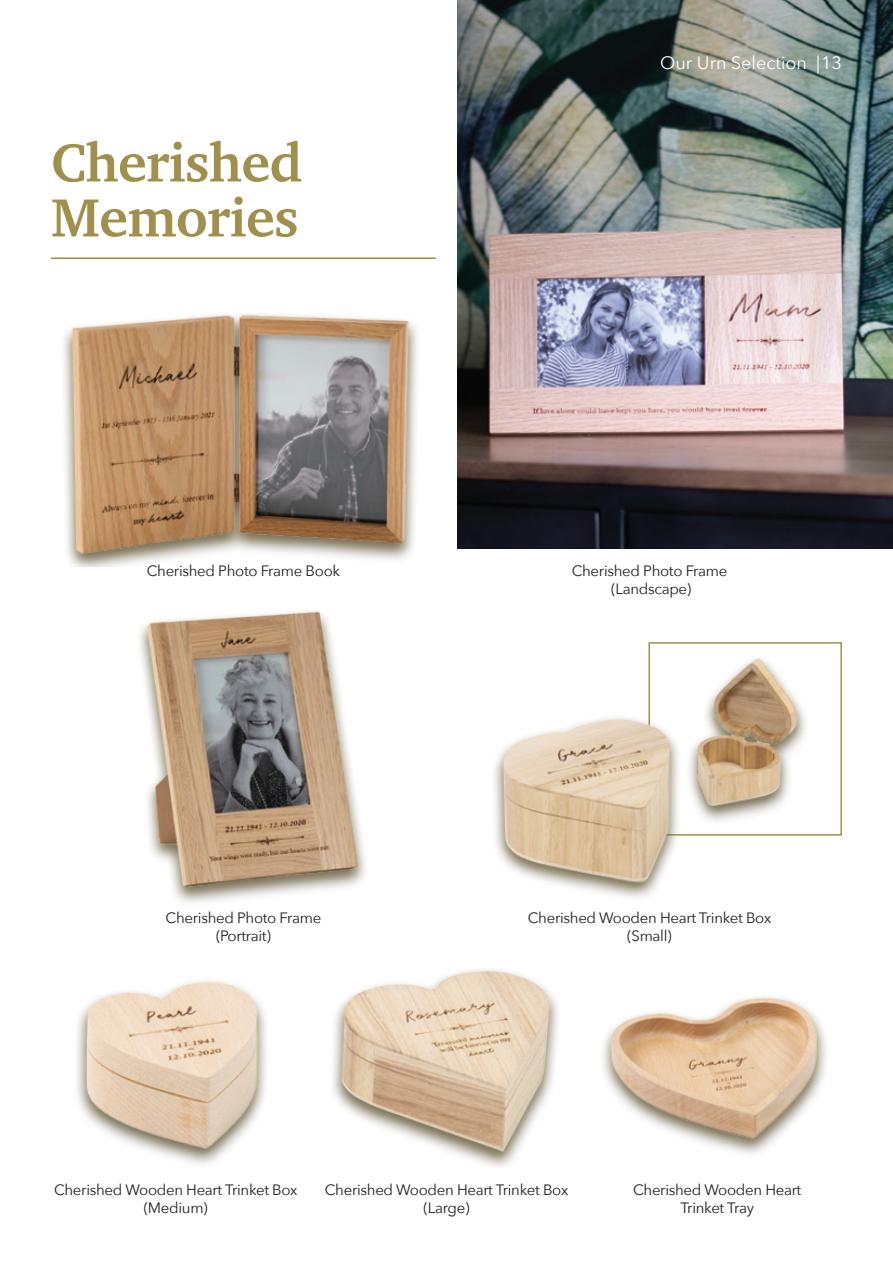
<style>
.page{position:relative;width:893px;height:1263px;background:#fff}
.page>*{position:absolute;margin:0;border:0;box-sizing:border-box;transform-origin:0 0}
.t1{font:700 55.05px/55.1px "Charter";letter-spacing:-.01em;color:#a18f4d}
.t2{font:18px "Avenir Next";color:#fff}
.t3{font:15px/18px "Avenir Next";letter-spacing:-.02em;color:#231f20;text-align:center}
</style>
<div class="page">
<div style="left:648px;top:642px;width:194px;height:194px;border:2px solid #a18f4d"></div>
<img style="left:333px;top:970px;width:225px;height:197px">
<img style="left:63px;top:314px;width:355px;height:253px">
<img style="left:603px;top:996px;width:223px;height:158px">
<img style="left:494px;top:717px;width:213px;height:181px">
<img style="left:139px;top:611px;width:227px;height:292px">
<div style="left:684px;top:654px;width:127px;height:173px;background:#fff"></div>
<img style="left:645px;top:642px;width:185px;height:178px">
<img style="left:77px;top:980px;width:189px;height:184px">
<img style="left:457px;top:0;width:436px;height:549px">
<hr style="left:51px;top:257px;width:385px;height:2px;background:#a18f4d">
<h1 class="t1" style="left:51px;top:134px;width:253px">Cherished<br>Memories</h1>
<p class="t2" style="left:660px;top:48px;width:183px">Our Urn Selection |13</p>
<p class="t3" style="left:147px;top:561px;width:195px">Cherished Photo Frame Book</p>
<p class="t3" style="left:572px;top:561px;width:157px">Cherished Photo Frame (Landscape)</p>
<p class="t3" style="left:166px;top:908px;width:157px">Cherished Photo Frame (Portrait)</p>
<p class="t3" style="left:528px;top:908px;width:245px">Cherished Wooden Heart Trinket Box (Small)</p>
<p class="t3" style="left:54px;top:1180px;width:245px">Cherished Wooden Heart Trinket Box (Medium)</p>
<p class="t3" style="left:325px;top:1180px;width:245px">Cherished Wooden Heart Trinket Box (Large)</p>
<p class="t3" style="left:633px;top:1180px;width:170px">Cherished Wooden Heart<br>Trinket Tray</p>
</div>
